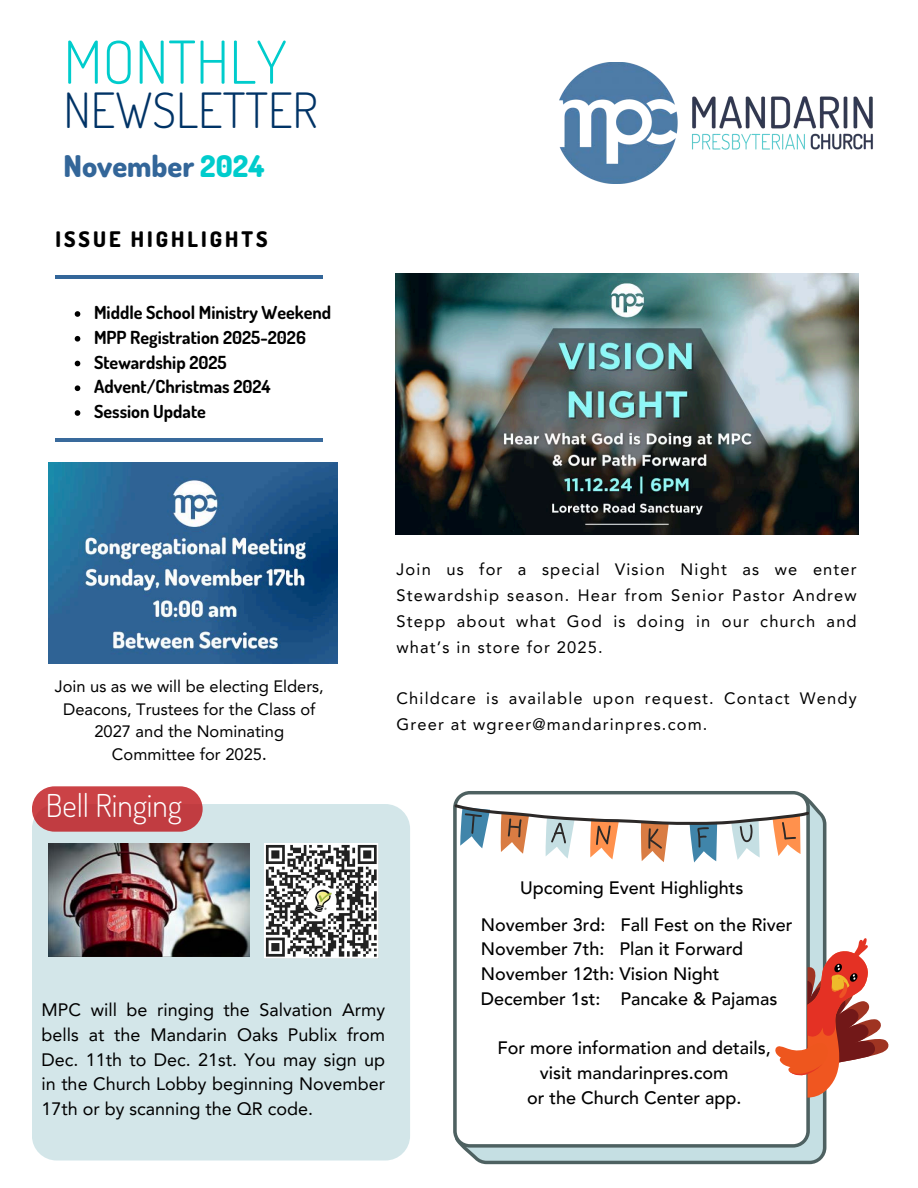
<style>
.page{position:relative;width:918px;height:1188px;background:#fff}
.page>*{position:absolute;margin:0;border:0;box-sizing:border-box;transform-origin:0 0}
.t1{font:300 59.1px "Dosis";color:#0cc}
.t2{font:300 48.6px "Dosis";color:#036}
.t3{font:300 31.5px "Dosis";color:#fff}
.t4{font:800 30px "Dosis";color:#369}
.t5{font:800 21.45px "Dosis";letter-spacing:.14em;color:#000}
.t6{font:500 18px/24.8px "Avenir LT Pro";color:#000}
.t7{font:18px/24.8px "Avenir LT Pro";color:#000;text-align:justify}
.t8{font:700 18px "Dosis";color:#000}
.t9{font:16.5px/25.8px "Avenir LT Pro";letter-spacing:.07em;color:#000;text-align:justify}
.t10{font:16.5px/22.5px "Avenir LT Pro";color:#000;text-align:center}
.s1{color:#0cc}
.s2{font-weight:500}
</style>
<div class="page">
<hr style="left:55px;top:275px;width:268px;height:3px;background:#369">
<hr style="left:55px;top:439px;width:268px;height:3px;background:#369">
<img style="left:559px;top:62px;width:314px;height:122px">
<img style="left:395px;top:274px;width:464px;height:260px">
<img style="left:48px;top:463px;width:290px;height:201px">
<svg style="left:462px;top:799px;width:364px;height:365px;background:#b0c8cb"></svg>
<svg style="left:453px;top:791px;width:357px;height:357px"></svg>
<div style="left:32px;top:804px;width:378px;height:357px;background:#d3e6e9;border-radius:25px"></div>
<img style="left:264px;top:843px;width:115px;height:115px">
<svg style="left:775px;top:938px;width:114px;height:160px"></svg>
<svg style="left:454px;top:804px;width:355px;height:59px"></svg>
<img style="left:48px;top:843px;width:202px;height:114px">
<svg style="left:75px;top:311px;width:5px;height:6px"></svg>
<svg style="left:75px;top:336px;width:5px;height:6px"></svg>
<svg style="left:75px;top:361px;width:5px;height:5px"></svg>
<svg style="left:75px;top:385px;width:5px;height:6px"></svg>
<svg style="left:75px;top:410px;width:5px;height:6px"></svg>
<svg style="left:32px;top:786px;width:171px;height:46px;background:#c74b4f"></svg>
<p class="t1" style="left:63px;top:23px;width:225px">MONTHLY</p>
<p class="t2" style="left:63px;top:78px;width:256px">NEWSLETTER</p>
<p class="t4" style="left:63px;top:146px;width:202px">November <span class="s1">2024</span></p>
<p class="t5" style="left:55px;top:225px;width:214px">ISSUE HIGHLIGHTS</p>
<p class="t8" style="left:94px;top:301px;width:239px">Middle School Ministry Weekend</p>
<p class="t8" style="left:94px;top:325px;width:213px">MPP Registration 2025-2026</p>
<p class="t8" style="left:94px;top:350px;width:134px">Stewardship 2025</p>
<h3 class="t8" style="left:94px;top:375px;width:178px">Advent/Christmas 2024</h3>
<p class="t8" style="left:94px;top:400px;width:113px">Session Update</p>
<p class="t10" style="left:55px;top:677px;width:271px">Join us as we will be electing Elders,<br>Deacons, Trustees for the Class of<br>2027 and the Nominating<br>Committee for 2025<span class="s2">.</span></p>
<h5 class="t3" style="left:46px;top:785px;width:138px">Bell Ringing</h5>
<p class="t9" style="left:397px;top:558px;width:462px">Join us for a special Vision Night as we enter Stewardship season. Hear from Senior Pastor Andrew Stepp about what God is doing in our church and what’s in store for 2025.</p>
<p class="t9" style="left:397px;top:687px;width:462px">Childcare is available upon request. Contact Wendy<br>Greer at wgreer@mandarinpres.com.</p>
<p class="t7" style="left:42px;top:999px;width:345px">MPC will be ringing the Salvation Army bells at the Mandarin Oaks Publix from Dec. 11th to Dec. 21st. You may sign up in the Church Lobby beginning November 17th or by scanning the QR code.</p>
<p class="t6" style="left:520px;top:877px;width:225px">Upcoming Event Highlights</p>
<p class="t6" style="left:481px;top:914px;width:313px">November 3rd: Fall Fest on the River<br>November 7th: Plan it Forward<br>November 12th: Vision Night<br>December 1st: Pancake &amp; Pajamas</p>
<p class="t6" style="left:498px;top:1037px;width:275px;text-align:center">For more information and details, visit mandarinpres.com<br>or the Church Center app.</p>
</div>
